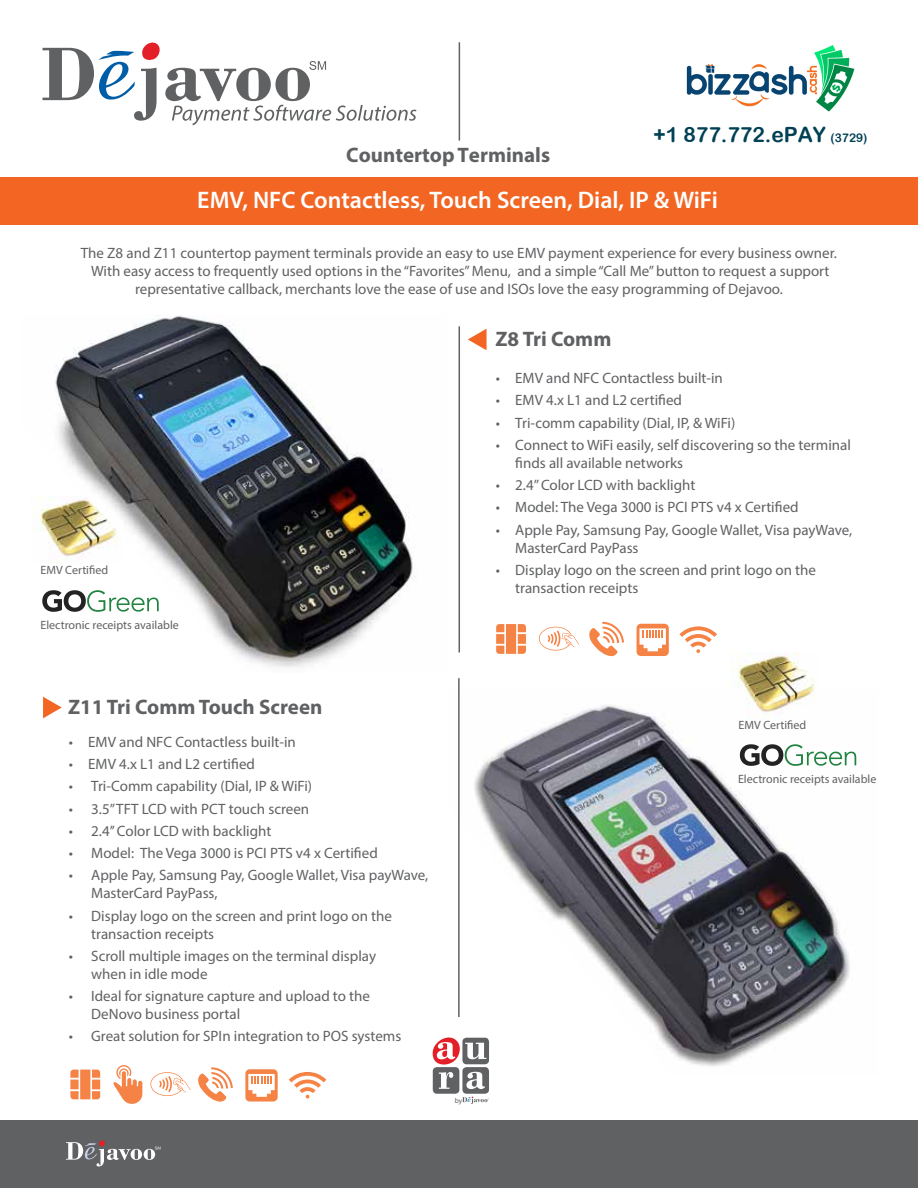
<style>
.page{position:relative;width:918px;height:1188px;background:#fff}
.page>*{position:absolute;margin:0;border:0;box-sizing:border-box;transform-origin:0 0}
.t1{font:600 24px "Myriad Pro";color:#fff}
.t2{font:700 21px "Myriad Pro";color:#606163}
.t3{font:21px "Arial Rounded MT Bold";color:#004055}
.t4{font:15px/18px "Myriad Pro";color:#606163}
.t5{font:12px "Myriad Pro";color:#606163}
.t6{font:7.2px "Myriad Pro";color:#606163}
.s1{font-size:12px}
</style>
<div class="page">
<img style="left:457px;top:704px;width:400px;height:370px">
<div style="left:0;top:178px;width:918px;height:47px;background:#f26522"></div>
<svg style="left:43px;top:42px;width:373px;height:83px"></svg>
<hr style="left:459px;top:42px;width:1px;height:99px;background:#606163">
<div style="left:0;top:1120px;width:918px;height:68px;background:#606163"></div>
<svg style="left:66px;top:1140px;width:95px;height:26px"></svg>
<hr style="left:459px;top:326px;width:1px;height:326px;background:#606163">
<hr style="left:458px;top:678px;width:2px;height:339px;background:#606163">
<svg style="left:468px;top:329px;width:19px;height:21px"></svg>
<svg style="left:496px;top:624px;width:30px;height:30px"></svg>
<svg style="left:679px;top:626px;width:38px;height:27px"></svg>
<svg style="left:539px;top:626px;width:40px;height:25px"></svg>
<img style="left:729px;top:652px;width:91px;height:67px">
<svg style="left:740px;top:744px;width:116px;height:22px"></svg>
<img style="left:31px;top:316px;width:382px;height:351px">
<svg style="left:637px;top:624px;width:32px;height:32px"></svg>
<svg style="left:589px;top:622px;width:35px;height:34px"></svg>
<svg style="left:43px;top:697px;width:19px;height:21px"></svg>
<svg style="left:70px;top:1070px;width:30px;height:29px"></svg>
<svg style="left:150px;top:1072px;width:41px;height:24px"></svg>
<svg style="left:113px;top:1065px;width:29px;height:39px"></svg>
<svg style="left:289px;top:1072px;width:37px;height:27px"></svg>
<svg style="left:245px;top:1069px;width:33px;height:33px"></svg>
<svg style="left:198px;top:1067px;width:35px;height:35px"></svg>
<svg style="left:462px;top:1097px;width:27px;height:7px"></svg>
<div style="left:433px;top:1067px;width:26px;height:27px;background:#606163;border-radius:4px"></div>
<div style="left:462px;top:1038px;width:27px;height:26px;background:#606163;border-radius:4px"></div>
<div style="left:462px;top:1067px;width:27px;height:27px;background:#606163;border-radius:4px"></div>
<svg style="left:466px;top:1072px;width:19px;height:17px"></svg>
<svg style="left:439px;top:1072px;width:14px;height:17px"></svg>
<svg style="left:432px;top:1036px;width:54px;height:30px"></svg>
<img style="left:686px;top:45px;width:169px;height:67px">
<h2 class="t2" style="left:346px;top:142px;width:205px">Countertop Terminals</h2>
<h2 class="t3" style="left:653px;top:123px;width:216px">+1 877.772.ePAY <span class="s1">(3729)</span></h2>
<h1 class="t1" style="left:197px;top:185px;width:522px">EMV, NFC Contactless, Touch Screen, Dial, IP &amp; WiFi</h1>
<p class="t4" style="left:81px;top:243px;width:758px;text-align:center">The Z8 and Z11 countertop payment terminals provide an easy to use EMV payment experience for every business owner.<br>With easy access to frequently used options in the “Favorites” Menu, and a simple “Call Me” button to request a support representative callback, merchants love the ease of use and ISOs love the easy programming of Dejavoo.</p>
<p class="t5" style="left:40px;top:562px;width:69px">EMV Certified</p>
<p class="t5" style="left:40px;top:617px;width:140px">Electronic receipts available</p>
<h2 class="t2" style="left:68px;top:693px;width:256px">Z11 Tri Comm Touch Screen</h2>
<p class="t4" style="left:69px;top:733px;width:229px">• EMV and NFC Contactless built-in</p>
<p class="t4" style="left:69px;top:755px;width:188px">• EMV 4.x L1 and L2 certified</p>
<p class="t4" style="left:69px;top:777px;width:245px">• Tri-Comm capability (Dial, IP &amp; WiFi)</p>
<p class="t4" style="left:69px;top:799px;width:242px">• 3.5” TFT LCD with PCT touch screen</p>
<p class="t4" style="left:69px;top:822px;width:204px">• 2.4’’ Color LCD with backlight</p>
<p class="t4" style="left:69px;top:844px;width:311px">• Model: The Vega 3000 is PCI PTS v4 x Certified</p>
<p class="t4" style="left:91px;top:866px;width:339px;text-indent:-22px">• Apple Pay, Samsung Pay, Google Wallet, Visa payWave,<br>MasterCard PayPass,</p>
<p class="t4" style="left:91px;top:906px;width:302px;text-indent:-22px">• Display logo on the screen and print logo on the transaction receipts</p>
<p class="t4" style="left:91px;top:947px;width:286px;text-indent:-22px">• Scroll multiple images on the terminal display when in idle mode</p>
<p class="t4" style="left:91px;top:987px;width:280px;text-indent:-22px">• Ideal for signature capture and upload to the<br>DeNovo business portal</p>
<p class="t4" style="left:69px;top:1027px;width:334px">• Great solution for SPIn integration to POS systems</p>
<p class="t6" style="left:455px;top:1096px;width:9px">by</p>
<h2 class="t2" style="left:496px;top:325px;width:117px">Z8 Tri Comm</h2>
<p class="t4" style="left:496px;top:369px;width:229px">• EMV and NFC Contactless built-in</p>
<p class="t4" style="left:496px;top:391px;width:188px">• EMV 4.x L1 and L2 certified</p>
<p class="t4" style="left:496px;top:413px;width:241px">• Tri-comm capability (Dial, IP, &amp; WiFi)</p>
<p class="t4" style="left:515px;top:436px;width:337px;text-indent:-19px">• Connect to WiFi easily, self discovering so the terminal finds all available networks</p>
<p class="t4" style="left:496px;top:476px;width:201px">• 2.4’’ Color LCD with backlight</p>
<p class="t4" style="left:496px;top:498px;width:304px">• Model: The Vega 3000 is PCI PTS v4 x Certified</p>
<p class="t4" style="left:515px;top:520px;width:339px;text-indent:-20px">• Apple Pay, Samsung Pay, Google Wallet, Visa payWave,<br>MasterCard PayPass</p>
<p class="t4" style="left:515px;top:561px;width:302px;text-indent:-19px">• Display logo on the screen and print logo on the transaction receipts</p>
<p class="t5" style="left:739px;top:718px;width:69px">EMV Certified</p>
<p class="t5" style="left:738px;top:771px;width:140px">Electronic receipts available</p>
</div>
